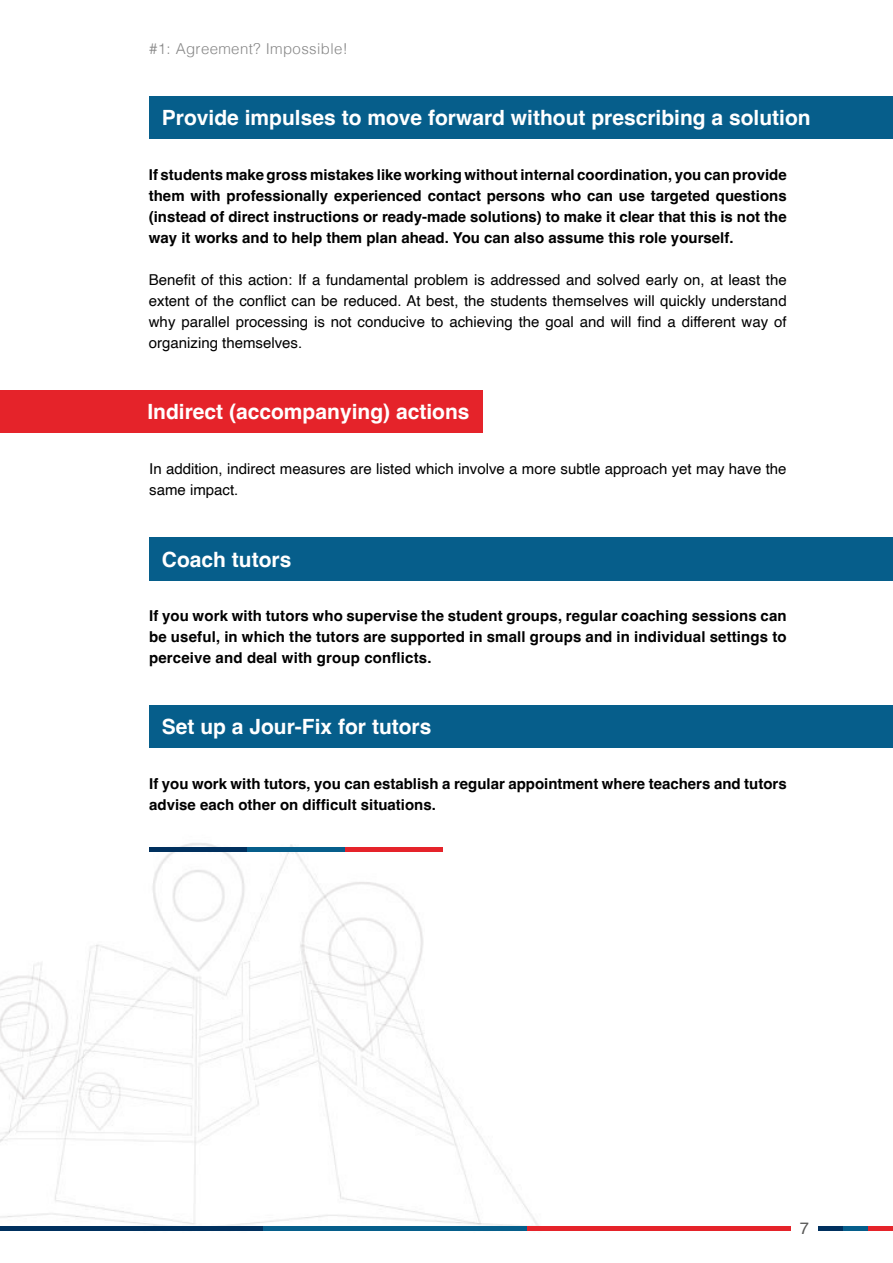
<style>
.page{position:relative;width:893px;height:1263px;background:#fff}
.page>*{position:absolute;margin:0;border:0;box-sizing:border-box;transform-origin:0 0}
.H2_blau{font:700 21px "Helvetica";color:#fff}
.t1{font:16.5px "Helvetica";color:#575756}
.p_copy_bold{font:700 15px/21px "Helvetica";color:#000;text-align:justify}
.p_copy{font:15px/21px "Helvetica";color:#000;text-align:justify}
.t2{font:300 15px "Helvetica";letter-spacing:.025em;color:#878787}
</style>
<div class="page">
<img style="left:0;top:843px;width:571px;height:388px">
<hr style="left:818px;top:1226px;width:25px;height:4px;background:#00305e">
<hr style="left:843px;top:1226px;width:26px;height:4px;background:#065e8b">
<hr style="left:869px;top:1226px;width:24px;height:4px;background:#e5232a">
<hr style="left:0;top:1226px;width:264px;height:4px;background:#00305e">
<hr style="left:264px;top:1226px;width:263px;height:4px;background:#065e8b">
<hr style="left:527px;top:1226px;width:264px;height:4px;background:#e5232a">
<div style="left:0;top:390px;width:482px;height:42px;background:#e5232a"></div>
<div style="left:149px;top:96px;width:744px;height:42px;background:#065e8b"></div>
<div style="left:149px;top:537px;width:744px;height:44px;background:#065e8b"></div>
<div style="left:149px;top:705px;width:744px;height:42px;background:#065e8b"></div>
<hr style="left:149px;top:848px;width:98px;height:4px;background:#00305e">
<hr style="left:247px;top:848px;width:98px;height:4px;background:#065e8b">
<hr style="left:345px;top:848px;width:98px;height:4px;background:#e5232a">
<p class="t2" style="left:149px;top:36px;width:200px">#1: Agreement? Impossible!</p>
<h2 class="H2_blau" style="left:162px;top:105px;width:650px">Provide impulses to move forward without prescribing a solution</h2>
<p class="p_copy_bold" style="left:149px;top:166px;width:639px">If students make gross mistakes like working without internal coordination, you can provide them with professionally experienced contact persons who can use targeted questions (instead of direct instructions or ready-made solutions) to make it clear that this is not the way it works and to help them plan ahead. You can also assume this role yourself.</p>
<p class="p_copy" style="left:149px;top:270px;width:639px">Benefit of this action: If a fundamental problem is addressed and solved early on, at least the extent of the conflict can be reduced. At best, the students themselves will quickly understand why parallel processing is not conducive to achieving the goal and will find a different way of organizing themselves.</p>
<h2 class="H2_blau" style="left:147px;top:399px;width:324px">Indirect (accompanying) actions</h2>
<p class="p_copy" style="left:149px;top:459px;width:639px">In addition, indirect measures are listed which involve a more subtle approach yet may have the same impact.</p>
<h2 class="H2_blau" style="left:162px;top:547px;width:131px">Coach tutors</h2>
<p class="p_copy_bold" style="left:149px;top:607px;width:639px">If you work with tutors who supervise the student groups, regular coaching sessions can be useful, in which the tutors are supported in small groups and in individual settings to perceive and deal with group conflicts.</p>
<h2 class="H2_blau" style="left:162px;top:714px;width:271px">Set up a Jour-Fix for tutors</h2>
<p class="p_copy_bold" style="left:149px;top:775px;width:639px">If you work with tutors, you can establish a regular appointment where teachers and tutors advise each other on difficult situations.</p>
<p class="t1" style="left:800px;top:1215px;width:11px">7</p>
</div>
